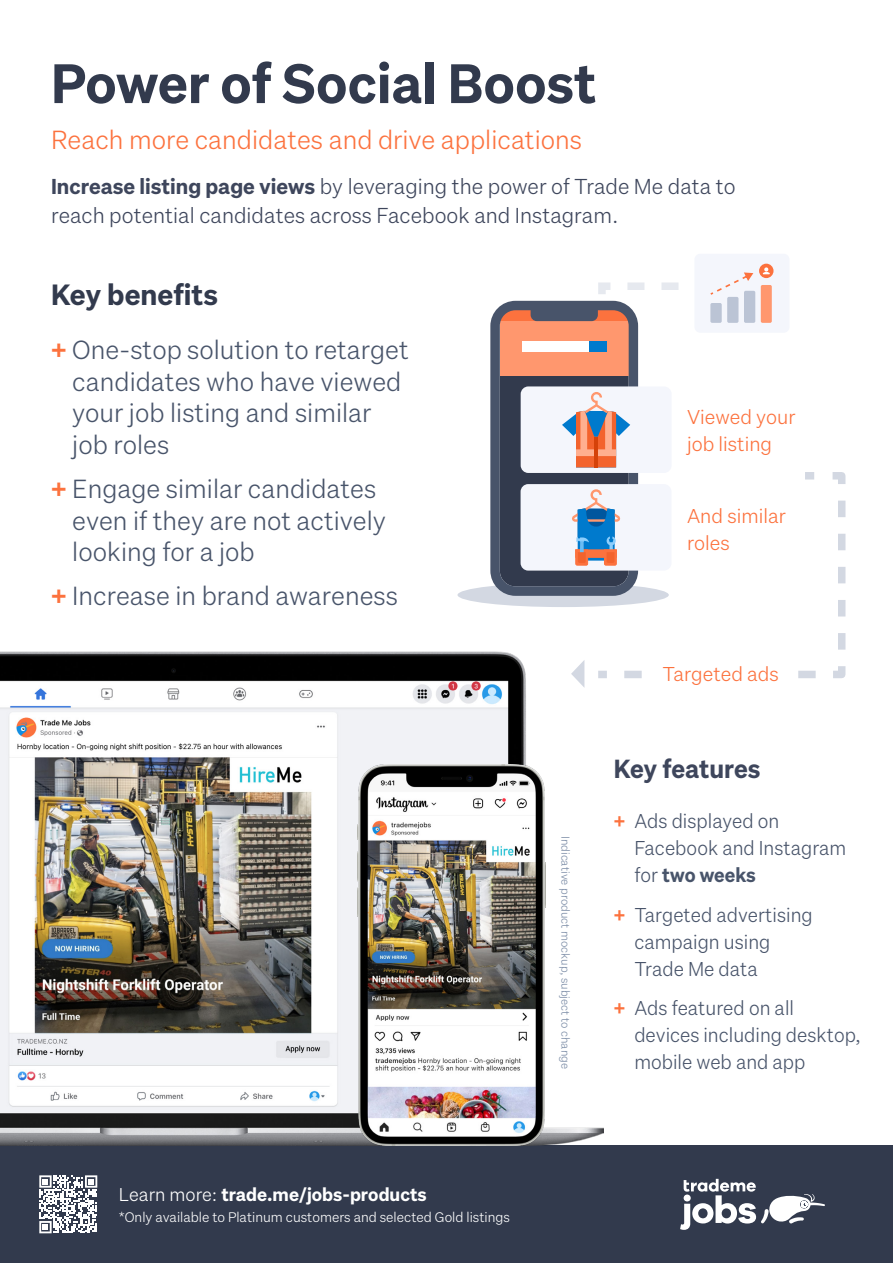
<style>
.page{position:relative;width:893px;height:1263px;background:#fff}
.page>*{position:absolute;margin:0;border:0;box-sizing:border-box;transform-origin:0 0}
.t1{font:700 54px "Story Sans";color:#323a4d}
.t2{font:700 28.5px "Story Sans";color:#323a4d}
.t3{font:300 25.5px/31.5px "Story Sans";color:#48546a}
.Body_large{font:300 25.5px "Story Sans";color:#fc723e}
.t4{font:700 25.5px "Story Sans";color:#3e465c}
.Body_large-2{font:300 21px/28.5px "Story Sans";color:#3e465c}
.t5{font:300 19.5px/27px "Story Sans";color:#48546a}
.t6{font:300 19.5px/27px "Story Sans";color:#fc723e}
.Small_copy{font:700 18px "Story Sans";color:#fff}
.Small_copy-2{font:300 13.5px "Story Sans";color:#fff}
.Body-small{font:300 11.25px "Story Sans";color:#7b8ca6}
.s1{font-weight:700}
.s2{font-weight:700;color:#fc723e}
.s3{font-weight:300}
</style>
<div class="page">
<div style="left:457px;top:583px;width:212px;height:24px;background:#d3d8e2;border-radius:50%"></div>
<div style="left:0;top:1146px;width:893px;height:117px;background:#323a4d"></div>
<svg style="left:680px;top:1179px;width:145px;height:51px"></svg>
<img style="left:0;top:652px;width:604px;height:494px">
<img style="left:357px;top:765px;width:189px;height:381px">
<svg style="left:39px;top:1175px;width:58px;height:58px"></svg>
<svg style="left:591px;top:472px;width:255px;height:210px"></svg>
<svg style="left:571px;top:660px;width:13px;height:28px"></svg>
<div style="left:656px;top:666px;width:130px;height:15px;background:#fff"></div>
<div style="left:694px;top:254px;width:95px;height:79px;background:#f4f6fc;border-radius:6px"></div>
<div style="left:744px;top:291px;width:11px;height:32px;background:#bbc4d5;border-radius:2px"></div>
<div style="left:761px;top:285px;width:11px;height:38px;background:#ff976e;border-radius:2px"></div>
<svg style="left:490px;top:272px;width:263px;height:324px"></svg>
<div style="left:759px;top:264px;width:14px;height:14px;background:#fc723e;border-radius:50%"></div>
<svg style="left:763px;top:267px;width:7px;height:7px"></svg>
<h2 class="t1" style="left:51px;top:48px;width:547px">Power of Social Boost</h2>
<p class="Body_large" style="left:51px;top:124px;width:533px">Reach more candidates and drive applications</p>
<p class="Body_large-2" style="left:51px;top:172px;width:686px"><span class="s1">Increase listing page views</span> by leveraging the power of Trade Me data to reach potential candidates across Facebook and Instagram.</p>
<h3 class="t2" style="left:51px;top:276px;width:169px">Key benefits</h3>
<p class="t3" style="left:72px;top:334px;width:338px;text-indent:-21px"><span class="s2">+</span> One-stop solution to retarget candidates who have viewed your job listing and similar job roles</p>
<p class="t3" style="left:72px;top:473px;width:315px;text-indent:-21px"><span class="s2">+</span> Engage similar candidates even if they are not actively looking for a job</p>
<p class="t3" style="left:51px;top:580px;width:349px"><span class="s2">+</span> Increase in brand awareness</p>
<p class="Small_copy" style="left:119px;top:1182px;width:309px"><span class="s3">Learn more:</span> trade.me/jobs-products</p>
<p class="Small_copy-2" style="left:119px;top:1208px;width:393px">*Only available to Platinum customers and selected Gold listings</p>
<h3 class="t6" style="left:687px;top:403px;width:110px">Viewed your</h3>
<h3 class="t6" style="left:687px;top:430px;width:87px">job listing</h3>
<h3 class="t6" style="left:687px;top:502px;width:100px">And similar roles</h3>
<p class="Body-small" style="left:572px;top:836px;width:234px;rotate:90deg">Indicative product mockup, subject to change</p>
<h3 class="t6" style="left:663px;top:660px;width:118px">Targeted ads</h3>
<h4 class="t4" style="left:614px;top:752px;width:148px">Key features</h4>
<p class="t5" style="left:634px;top:807px;width:214px;text-indent:-21px"><span class="s2">+</span> Ads displayed on<br>Facebook and Instagram for <span class="s1">two weeks</span></p>
<p class="t5" style="left:634px;top:901px;width:180px;text-indent:-21px"><span class="s2">+</span> Targeted advertising campaign using<br>Trade Me data</p>
<p class="t5" style="left:634px;top:994px;width:228px;text-indent:-21px"><span class="s2">+</span> Ads featured on all devices including desktop, mobile web and app</p>
</div>
